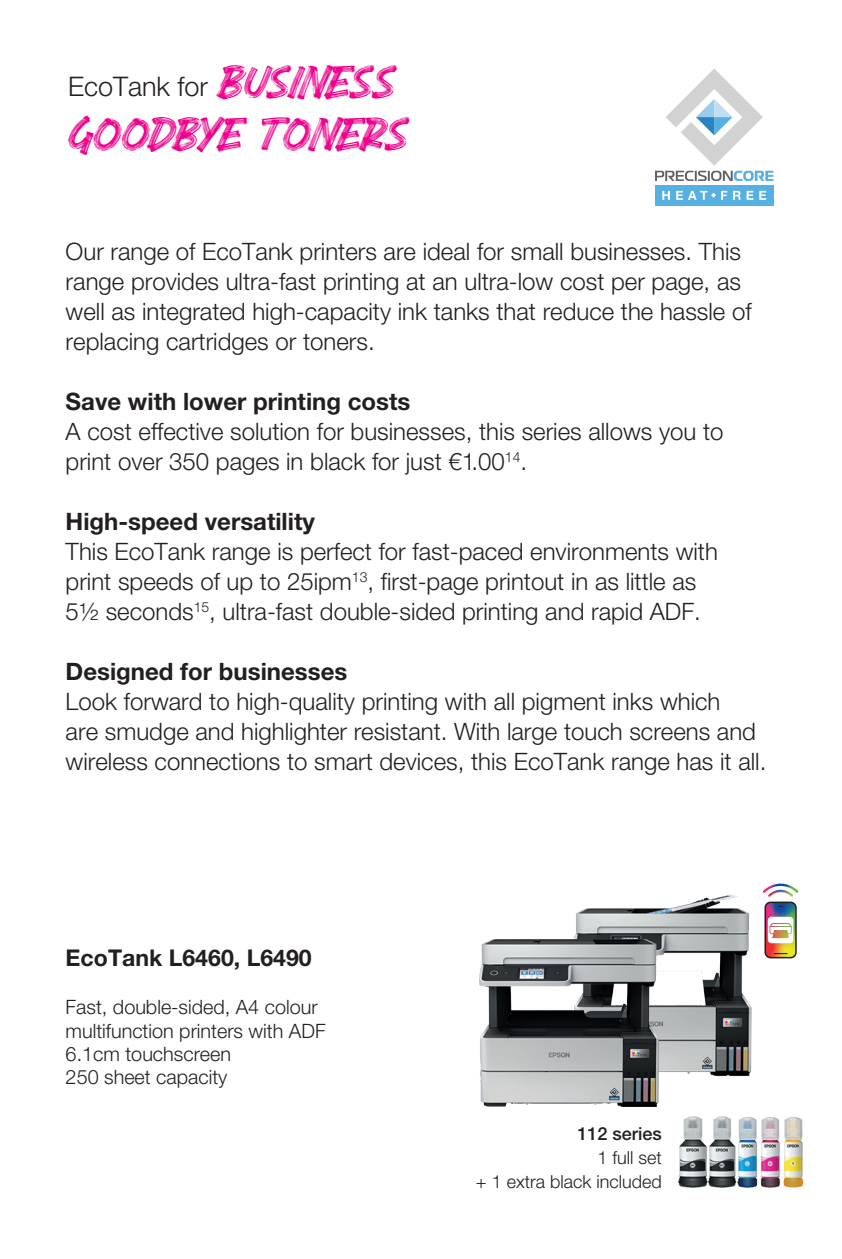
<style>
.page{position:relative;width:842px;height:1259px;background:#fff}
.page>*{position:absolute;margin:0;border:0;box-sizing:border-box;transform-origin:0 0}
.t1{font:39px "Briche";color:#ed028c}
.t2{font:300 27px "Helvetica Neue LT";color:#231f20}
.t3{font:300 24px/30px "Helvetica Neue LT";color:#231f20}
.t4{font:700 24px "Helvetica Neue LT";color:#231f20}
.t5{font:700 23.1px "Helvetica Neue LT";color:#231f20}
.t6{font:300 19.8px "Helvetica Neue LT";color:#231f20}
.BODY{font:300 18px "Helvetica Neue LT";color:#231f20}
.BODY_MEDIUM{font:500 18px "Helvetica Neue LT";color:#231f20}
.s1{font-family:"Briche";font-weight:400;font-size:39px;color:#ed028c}
</style>
<div class="page">
<img style="left:678px;top:1117px;width:126px;height:70px">
<div style="left:655px;top:185px;width:118px;height:20px;background:#57b0e2"></div>
<svg style="left:759px;top:191px;width:7px;height:9px"></svg>
<svg style="left:747px;top:191px;width:6px;height:9px"></svg>
<svg style="left:733px;top:191px;width:8px;height:9px"></svg>
<svg style="left:676px;top:191px;width:51px;height:9px"></svg>
<svg style="left:662px;top:191px;width:8px;height:9px"></svg>
<svg style="left:655px;top:68px;width:118px;height:113px"></svg>
<img style="left:574px;top:894px;width:210px;height:226px">
<img style="left:480px;top:939px;width:178px;height:168px">
<img style="left:763px;top:883px;width:35px;height:75px">
<h2 class="t2" style="left:68px;top:70px;width:325px">EcoTank for <span class="s1">BUSINESS</span></h2>
<p class="t1" style="left:64px;top:99px;width:342px">GOODBYE TONERS</p>
<p class="t3" style="left:66px;top:236px;width:687px">Our range of EcoTank printers are ideal for small businesses. This range provides ultra-fast printing at an ultra-low cost per page, as well as integrated high-capacity ink tanks that reduce the hassle of replacing cartridges or toners.</p>
<p class="t4" style="left:66px;top:387px;width:346px">Save with lower printing costs</p>
<p class="t3" style="left:66px;top:416px;width:659px">A cost effective solution for businesses, this series allows you to print over 350 pages in black for just €1.00<sup>14</sup>.</p>
<p class="t4" style="left:66px;top:507px;width:251px">High-speed versatility</p>
<p class="t3" style="left:66px;top:536px;width:654px">This EcoTank range is perfect for fast-paced environments with</p>
<p class="t3" style="left:66px;top:566px;width:632px">print speeds of up to 25ipm<sup>13</sup>, first-page printout in as little as</p>
<p class="t3" style="left:66px;top:596px;width:637px">5½ seconds<sup>15</sup>, ultra-fast double-sided printing and rapid ADF.</p>
<p class="t4" style="left:66px;top:657px;width:283px">Designed for businesses</p>
<p class="t3" style="left:66px;top:686px;width:702px">Look forward to high-quality printing with all pigment inks which<br>are smudge and highlighter resistant. With large touch screens and wireless connections to smart devices, this EcoTank range has it all.</p>
<p class="t5" style="left:66px;top:943px;width:248px">EcoTank L6460, L6490</p>
<p class="t6" style="left:66px;top:995px;width:253px">Fast, double-sided, A4 colour</p>
<p class="t6" style="left:66px;top:1018px;width:261px">multifunction printers with ADF</p>
<p class="t6" style="left:66px;top:1041px;width:167px">6.1cm touchscreen</p>
<p class="t6" style="left:66px;top:1064px;width:163px">250 sheet capacity</p>
<p class="BODY_MEDIUM" style="left:577px;top:1122px;width:86px">112 series</p>
<p class="BODY" style="left:597px;top:1146px;width:66px">1 full set</p>
<p class="BODY" style="left:476px;top:1170px;width:187px">+ 1 extra black included</p>
</div>
